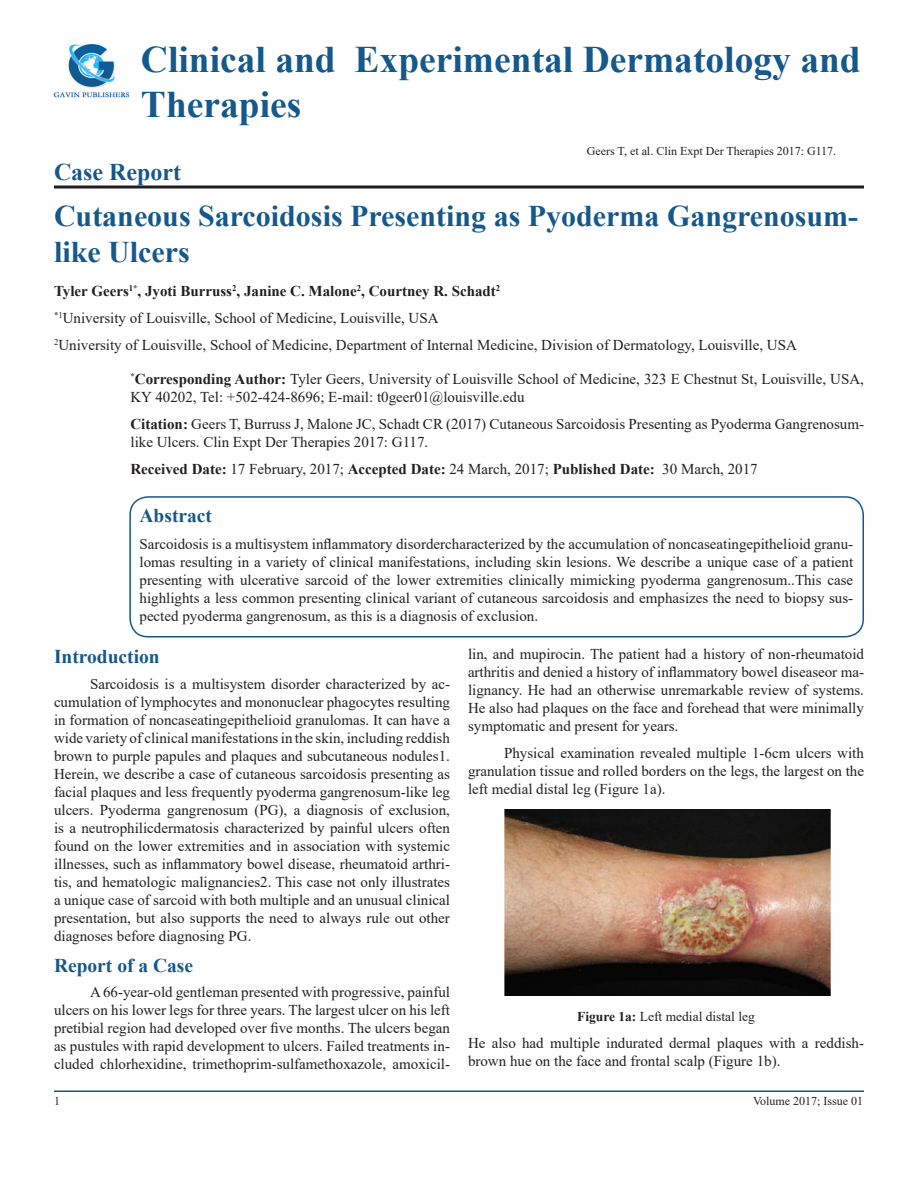
<style>
.page{position:relative;width:918px;height:1188px;background:#fff}
.page>*{position:absolute;margin:0;border:0;box-sizing:border-box;transform-origin:0 0}
.t1{font:700 37.5px/45px "Times New Roman";color:#15588c}
.t2{font:700 30px/36px "Times New Roman";color:#15588c}
.t3{font:700 24px "Times New Roman";color:#15588c}
.t4{font:700 19.5px "Times New Roman";color:#15588c}
.t5{font:15px/18px "Times New Roman";color:#231f20;text-align:justify}
.t6{font:700 15px "Times New Roman";color:#231f20}
.t7{font:13.5px "Times New Roman";color:#231f20}
.t8{font:12px "Times New Roman";color:#231f20}
.s1{font-weight:700}
</style>
<div class="page">
<hr style="left:54px;top:1090px;width:810px;height:2px;background:#15588c">
<img style="left:54px;top:44px;width:74px;height:54px">
<hr style="left:54px;top:185px;width:810px;height:3px;background:#231f20">
<div style="left:129px;top:496px;width:735px;height:141px;border:2px solid #15588c;border-radius:18px"></div>
<img style="left:504px;top:809px;width:327px;height:187px">
<p class="t1" style="left:141px;top:35px;width:721px">Clinical and Experimental Dermatology and<br>Therapies</p>
<p class="t3" style="left:54px;top:155px;width:129px">Case Report</p>
<p class="t8" style="left:587px;top:142px;width:251px">Geers T, et al. Clin Expt Der Therapies 2017: G117.</p>
<p class="t2" style="left:54px;top:197px;width:806px">Cutaneous Sarcoidosis Presenting as Pyoderma Gangrenosum&shy;like Ulcers</p>
<p class="t6" style="left:54px;top:280px;width:448px">Tyler Geers<sup>1*</sup>, Jyoti Burruss<sup>2</sup>, Janine C. Malone<sup>2</sup>, Courtney R. Schadt<sup>2</sup></p>
<p class="t5" style="left:54px;top:308px;width:386px"><sup>*1</sup>University of Louisville, School of Medicine, Louisville, USA</p>
<p class="t5" style="left:54px;top:335px;width:744px"><sup>2</sup>University of Louisville, School of Medicine, Department of Internal Medicine, Division of Dermatology, Louisville, USA</p>
<p class="t5" style="left:130px;top:370px;width:735px"><sup>*</sup><span class="s1">Corresponding Author:</span> Tyler Geers, University of Louisville School of Medicine, 323 E Chestnut St, Louisville, USA,<br>KY 40202, Tel: +502-424-8696; E-mail: t0geer01@louisville.edu</p>
<p class="t5" style="left:130px;top:415px;width:735px"><span class="s1">Citation:</span> Geers T, Burruss J, Malone JC, Schadt CR (2017) Cutaneous Sarcoidosis Presenting as Pyoderma Gangrenosum&shy;like Ulcers. Clin Expt Der Therapies 2017: G117.</p>
<p class="t5" style="left:130px;top:460px;width:629px"><span class="s1">Received Date:</span> 17 February, 2017; <span class="s1">Accepted Date:</span> 24 March, 2017; <span class="s1">Published Date:</span> 30 March, 2017</p>
<p class="t4" style="left:140px;top:502px;width:74px">Abstract</p>
<p class="t5" style="left:140px;top:535px;width:715px">Sarcoidosis is a multisystem inflammatory disordercharacterized by the accumulation of noncaseatingepithelioid granu&shy;lomas resulting in a variety of clinical manifestations, including skin lesions. We describe a unique case of a patient presenting with ulcerative sarcoid of the lower extremities clinically mimicking pyoderma gangrenosum..This case highlights a less common presenting clinical variant of cutaneous sarcoidosis and emphasizes the need to biopsy sus&shy;pected pyoderma gangrenosum, as this is a diagnosis of exclusion.</p>
<p class="t4" style="left:54px;top:643px;width:107px">Introduction</p>
<p class="t5" style="left:54px;top:674px;width:398px;text-indent:36px">Sarcoidosis is a multisystem disorder characterized by ac&shy;cumulation of lymphocytes and mononuclear phagocytes resulting in formation of noncaseatingepithelioid granulomas. It can have a wide variety of clinical manifestations in the skin, including reddish brown to purple papules and plaques and subcutaneous nodules1.<br>Herein, we describe a case of cutaneous sarcoidosis presenting as facial plaques and less frequently pyoderma gangrenosum-like leg ulcers. Pyoderma gangrenosum (PG), a diagnosis of exclusion, is a neutrophilicdermatosis characterized by painful ulcers often found on the lower extremities and in association with systemic illnesses, such as inflammatory bowel disease, rheumatoid arthri&shy;tis, and hematologic malignancies2. This case not only illustrates a unique case of sarcoid with both multiple and an unusual clinical presentation, but also supports the need to always rule out other diagnoses before diagnosing PG.</p>
<p class="t4" style="left:54px;top:951px;width:141px">Report of a Case</p>
<p class="t5" style="left:54px;top:983px;width:398px;text-indent:36px">A 66-year-old gentleman presented with progressive, painful ulcers on his lower legs for three years. The largest ulcer on his left pretibial region had developed over five months. The ulcers began as pustules with rapid development to ulcers. Failed treatments in&shy;cluded chlorhexidine, trimethoprim-sulfamethoxazole, amoxicil-</p>
<p class="t5" style="left:468px;top:645px;width:398px">lin, and mupirocin. The patient had a history of non-rheumatoid arthritis and denied a history of inflammatory bowel diseaseor ma&shy;lignancy. He had an otherwise unremarkable review of systems.<br>He also had plaques on the face and forehead that were minimally symptomatic and present for years.</p>
<p class="t5" style="left:468px;top:744px;width:398px;text-indent:36px">Physical examination revealed multiple 1-6cm ulcers with granulation tissue and rolled borders on the legs, the largest on the left medial distal leg (Figure 1a).</p>
<p class="t7" style="left:577px;top:1007px;width:179px"><span class="s1">Figure 1a:</span> Left medial distal leg</p>
<p class="t5" style="left:468px;top:1033px;width:398px">He also had multiple indurated dermal plaques with a reddish&shy;brown hue on the face and frontal scalp (Figure 1b).</p>
<p class="t8" style="left:54px;top:1092px;width:7px">1</p>
<p class="t8" style="left:753px;top:1092px;width:112px">Volume 2017; Issue 01</p>
</div>
